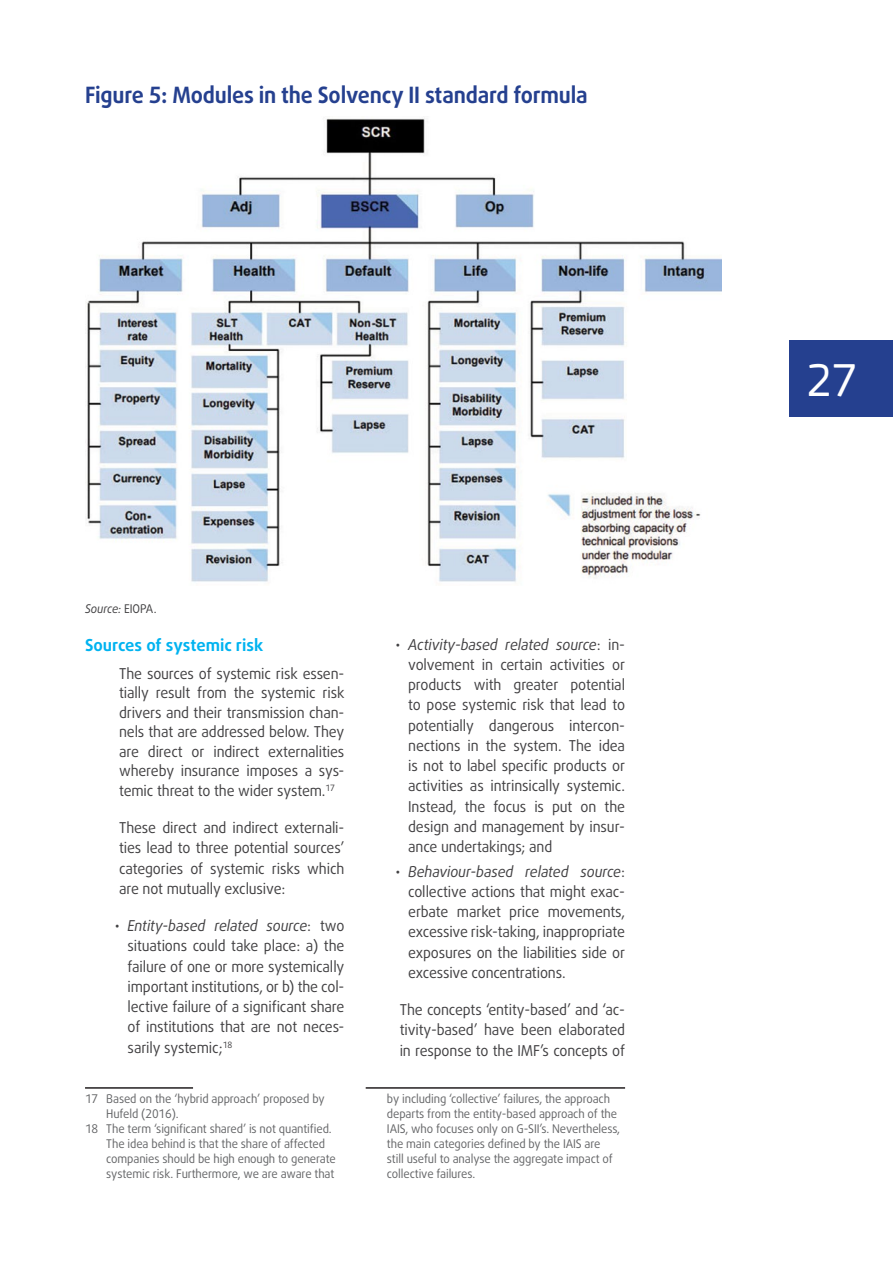
<style>
.page{position:relative;width:893px;height:1263px;background:#fff}
.page>*{position:absolute;margin:0;border:0;box-sizing:border-box;transform-origin:0 0}
.t1{font:48px "EC Square Sans Pro";color:#fff;scale:.95 1}
.Table_Title{font:700 22.5px "Daxline Pro";letter-spacing:-.01em;color:#25408f;scale:.95 1}
.Title_4{font:700 16.5px "Daxline Pro";color:#00b3f0}
.Main_text_number{font:15px/20.2px "Daxline Pro";letter-spacing:-.01em;color:#414042;text-align:justify;scale:.95 1}
.Footnote{font:12px/15px "Daxline Pro";letter-spacing:-.01em;color:#636466;scale:.95 1}
.t2{font:italic 12px "Daxline Pro";letter-spacing:-.01em;color:#414042;scale:.95 1}
.s1{font-style:normal}
.s2{font-style:italic}
</style>
<div class="page">
<div style="left:789px;top:340px;width:104px;height:77px;background:#25408f"></div>
<img style="left:86px;top:118px;width:635px;height:464px">
<hr style="left:85px;top:1087px;width:108px;height:2px;background:#231f20">
<hr style="left:366px;top:1087px;width:259px;height:2px;background:#231f20">
<p class="Table_Title" style="left:85px;top:80px;width:530px">Figure 5: Modules in the Solvency II standard formula</p>
<p class="t2" style="left:85px;top:601px;width:77px">Source: <span class="s1">EIOPA.</span></p>
<p class="Title_4" style="left:85px;top:634px;width:180px">Sources of systemic risk</p>
<p class="Main_text_number" style="left:119px;top:664px;width:239px;line-height:19.5px">The sources of systemic risk essen&shy;tially result from the systemic risk drivers and their transmission chan&shy;nels that are addressed below. They are direct or indirect externalities whereby insurance imposes a sys&shy;temic threat to the wider system.<sup>17</sup></p>
<p class="Main_text_number" style="left:119px;top:818px;width:239px">These direct and indirect externali&shy;ties lead to three potential sources’ categories of systemic risks which are not mutually exclusive:</p>
<p class="Main_text_number" style="left:128px;top:916px;width:230px;text-indent:-13px">• <span class="s2">Entity-based related source</span>: two situations could take place: a) the failure of one or more systemically important institutions, or b) the col&shy;lective failure of a significant share of institutions that are not neces&shy;sarily systemic;<sup>18</sup></p>
<p class="Footnote" style="left:106px;top:1091px;width:231px;text-indent:-21px">17 Based on the ‘hybrid approach’ proposed by<br>Hufeld (2016).</p>
<p class="Footnote" style="left:106px;top:1121px;width:243px;text-indent:-21px">18 The term ‘significant shared’ is not quantified.<br>The idea behind is that the share of affected companies should be high enough to generate systemic risk. Furthermore, we are aware that</p>
<p class="Main_text_number" style="left:408px;top:634px;width:230px;text-indent:-13px">• <span class="s2">Activity-based related source</span>: in&shy;volvement in certain activities or products with greater potential to pose systemic risk that lead to potentially dangerous intercon&shy;nections in the system. The idea is not to label specific products or activities as intrinsically systemic.<br>Instead, the focus is put on the design and management by insur&shy;ance undertakings; and</p>
<p class="Main_text_number" style="left:408px;top:861px;width:230px;text-indent:-13px">• <span class="s2">Behaviour-based related source</span>: collective actions that might exac&shy;erbate market price movements, excessive risk-taking, inappropriate exposures on the liabilities side or excessive concentrations.</p>
<p class="Main_text_number" style="left:400px;top:1000px;width:239px">The concepts ‘entity-based’ and ‘ac&shy;tivity-based’ have been elaborated in response to the IMF’s concepts of</p>
<p class="Footnote" style="left:387px;top:1091px;width:247px">by including ‘collective’ failures, the approach departs from the entity-based approach of the IAIS, who focuses only on G-SII’s. Nevertheless, the main categories defined by the IAIS are still useful to analyse the aggregate impact of collective failures.</p>
<h1 class="t1" style="left:807px;top:353px;width:55px">27</h1>
</div>
